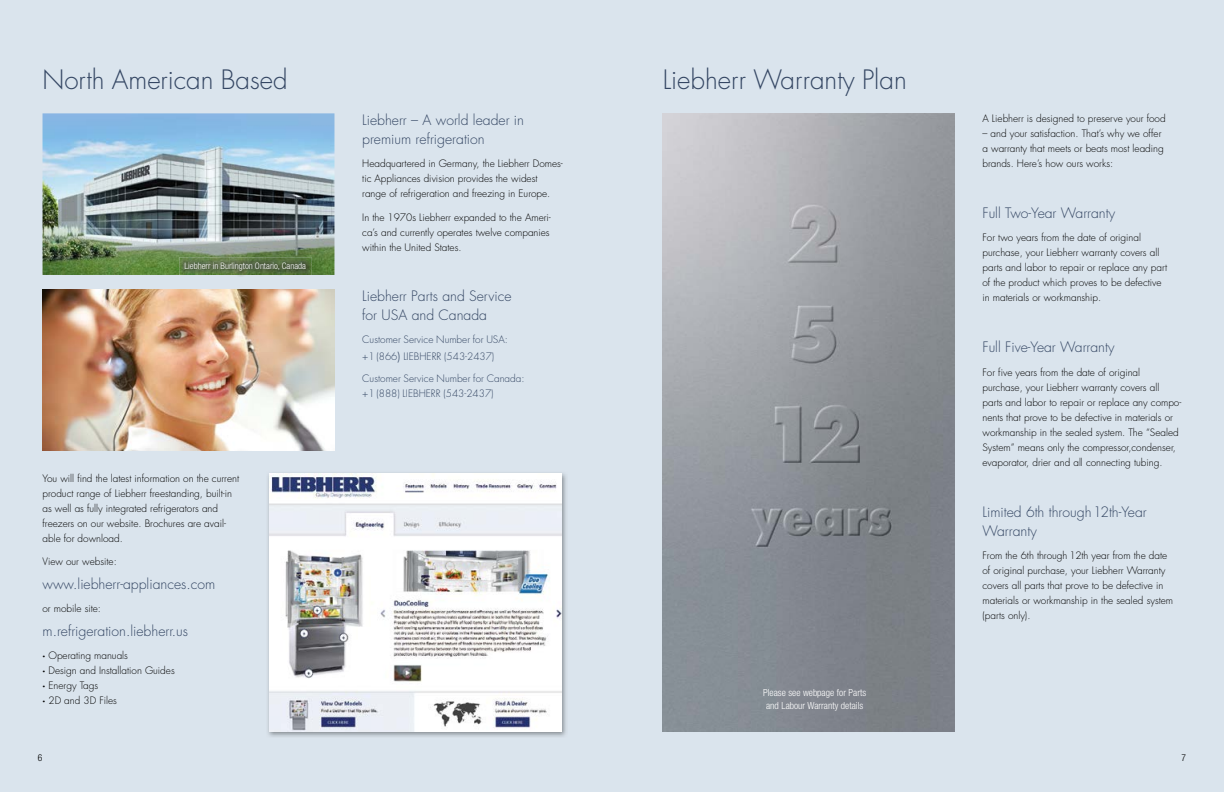
<style>
.page{position:relative;width:1224px;height:792px;background:#dae4ed}
.page>*{position:absolute;margin:0;border:0;box-sizing:border-box;transform-origin:0 0}
.t1{font:300 26px "Futura Std";color:#344663}
.t2{font:300 14px/19px "Futura Std";color:#344663}
.t3{font:300 10px/15px "Futura Std";color:#000}
.t4{font:300 10px/16.6px "Futura Std";color:#344663}
.t5{font:300 condensed 9.7px/13.4px "Helvetica Neue LT Std";color:#fff;text-align:center}
.t6{font:300 condensed 9.5px "Helvetica Neue LT Std";color:#000}
.t7{font:300 condensed 9px "Helvetica Neue LT Std";color:#fff}
.s1{font-weight:800}
.s2{font-family:"Futura BT";font-size:11.5px}
</style>
<div class="page">
<img style="left:268px;top:473px;width:298px;height:264px">
<img style="left:269px;top:474px;width:292px;height:258px">
<img style="left:663px;top:113px;width:292px;height:619px">
<img style="left:43px;top:113px;width:291px;height:162px">
<img style="left:43px;top:289px;width:291px;height:162px">
<img style="left:179px;top:257px;width:133px;height:19px">
<img style="left:183px;top:261px;width:127px;height:14px">
<h1 class="t1" style="left:43px;top:64px;width:247px">North American Based</h1>
<p class="t7" style="left:184px;top:261px;width:123px">Liebherr in Burlington Ontario, Canada</p>
<p class="t3" style="left:43px;top:471px;width:198px">You will find the latest information on the current product range of Liebherr freestanding, built-in as well as fully integrated refrigerators and freezers on our website. Brochures are avail&shy;able for download.</p>
<p class="t3" style="left:43px;top:554px;width:76px">View our website:</p>
<h2 class="t2" style="left:43px;top:574px;width:174px">www.liebherr-appliances.com</h2>
<p class="t3" style="left:43px;top:601px;width:60px">or mobile site:</p>
<h2 class="t2" style="left:43px;top:621px;width:147px">m.refrigeration.liebherr.us</h2>
<p class="t3" style="left:43px;top:648px;width:134px"><span class="s1">·</span> Operating manuals<br><span class="s1">·</span> Design and Installation Guides <span class="s1">·</span> Energy Tags<br><span class="s1">·</span> 2D and 3D Files</p>
<h2 class="t2" style="left:362px;top:111px;width:163px">Liebherr – A world leader in premium refrigeration</h2>
<p class="t3" style="left:362px;top:157px;width:202px">Headquartered in Germany, the Liebherr Domes&shy;tic Appliances division provides the widest range of refrigeration and freezing in Europe.</p>
<p class="t3" style="left:362px;top:210px;width:190px;text-align:justify">In the 1970s Liebherr expanded to the Ameri&shy;ca’s and currently operates twelve companies within the United States.</p>
<h2 class="t2" style="left:362px;top:287px;width:151px">Liebherr Parts and Service for USA and Canada</h2>
<p class="t4" style="left:362px;top:332px;width:147px">Customer Service Number for USA: +1 (866<span class="s2">)</span> LIEBHERR (543-2437)</p>
<p class="t4" style="left:362px;top:371px;width:164px;line-height:15px">Customer Service Number for Canada: +1 (888) LIEBHERR (543-2437)</p>
<h1 class="t1" style="left:663px;top:64px;width:246px">Liebherr Warranty Plan</h1>
<p class="t5" style="left:763px;top:686px;width:105px">Please see webpage for Parts and Labour Warranty details</p>
<p class="t3" style="left:982px;top:111px;width:185px">A Liebherr is designed to preserve your food</p>
<p class="t3" style="left:982px;top:126px;width:183px">– and your satisfaction. That’s why we offer a warranty that meets or beats most leading brands. Here’s how ours works:</p>
<h2 class="t2" style="left:982px;top:203px;width:134px">Full Two-Year Warranty</h2>
<p class="t3" style="left:982px;top:230px;width:186px">For two years from the date of original purchase, your Liebherr warranty covers all parts and labor to repair or replace any part of the product which proves to be defective in materials or workmanship.</p>
<h2 class="t2" style="left:982px;top:338px;width:134px">Full Five-Year Warranty</h2>
<p class="t3" style="left:982px;top:365px;width:200px">For five years from the date of original purchase, your Liebherr warranty covers all parts and labor to repair or replace any compo&shy;nents that prove to be defective in materials or workmanship in the sealed system. The “Sealed System” means only the compressor,condenser, evaporator, drier and all connecting tubing.</p>
<h2 class="t2" style="left:982px;top:502px;width:166px">Limited 6th through 12th-Year<br>Warranty</h2>
<p class="t3" style="left:982px;top:548px;width:192px">From the 6th through 12th year from the date of original purchase, your Liebherr Warranty covers all parts that prove to be defective in materials or workmanship in the sealed system (parts only).</p>
<p class="t6" style="left:38px;top:752px;width:6px">6</p>
<p class="t6" style="left:1181px;top:752px;width:6px">7</p>
</div>
